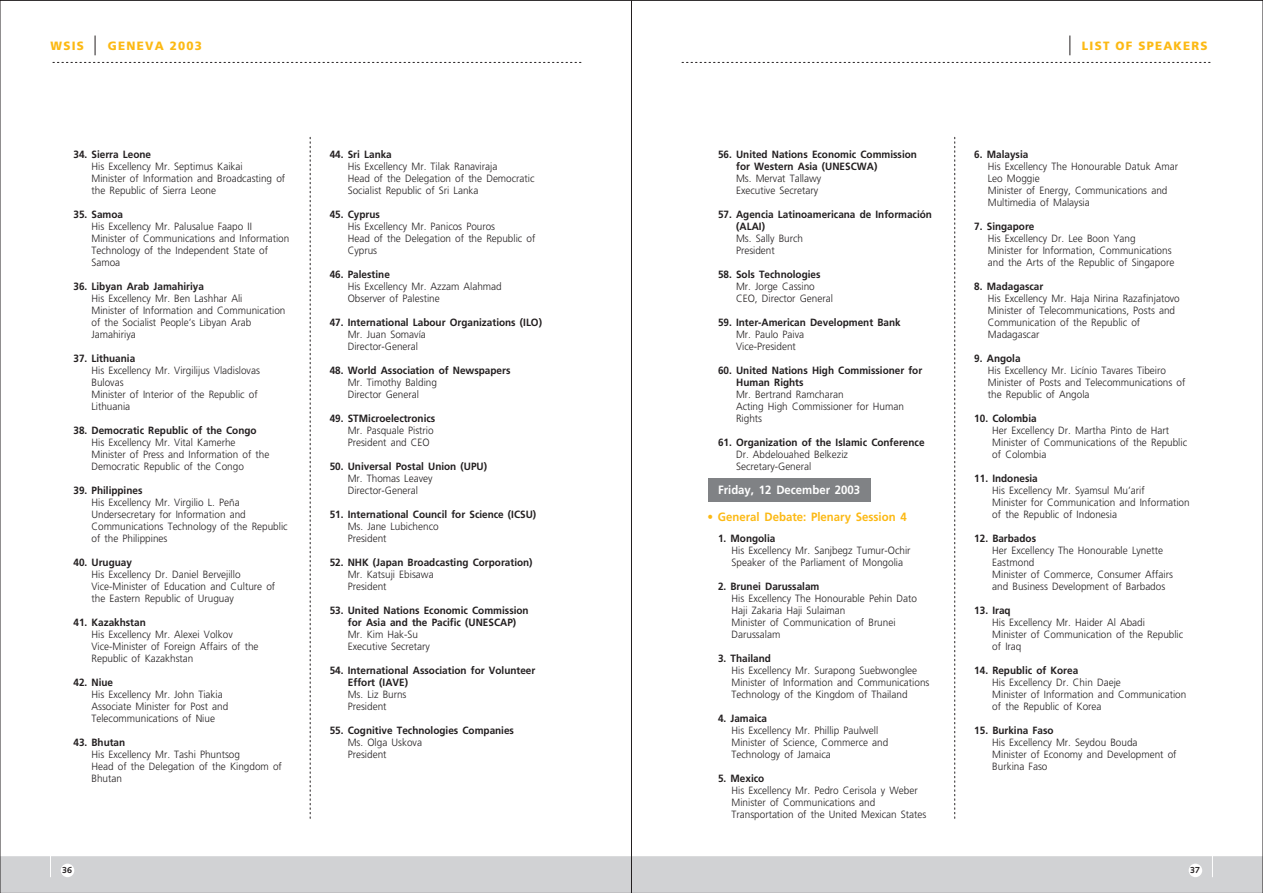
<style>
.page{position:relative;width:1263px;height:893px;background:#fff}
.page>*{position:absolute;margin:0;border:0;box-sizing:border-box;transform-origin:0 0}
.t1{font:700 12px "Frutiger";color:#fcb914;scale:.95 1}
.t2{font:900 12px "Frutiger";letter-spacing:.105em;color:#fcb914}
.t3{font:700 12px "Frutiger";color:#fff;scale:.95 1}
.t4{font:300 10.5px/12px "Frutiger";color:#231f20;scale:.95 1}
.t5{font:700 10.5px/12px "Frutiger";color:#231f20;scale:.95 1}
.t6{font:700 8.85px "Syntax";color:#231f20}
.s1{font-weight:300}
</style>
<div class="page">
<div style="left:708px;top:479px;width:163px;height:23px;background:#808285"></div>
<svg style="left:954px;top:136px;width:1px;height:682px"></svg>
<svg style="left:682px;top:62px;width:529px;height:1px"></svg>
<div style="left:0;top:856px;width:1263px;height:37px;background:#d1d2d4"></div>
<svg style="left:50px;top:856px;width:1px;height:21px"></svg>
<svg style="left:1069px;top:36px;width:1px;height:19px"></svg>
<div style="left:61px;top:864px;width:13px;height:13px;background:#fff;border-radius:50%"></div>
<svg style="left:1212px;top:856px;width:1px;height:21px"></svg>
<div style="left:1189px;top:864px;width:13px;height:13px;background:#fff;border-radius:50%"></div>
<svg style="left:310px;top:136px;width:1px;height:682px"></svg>
<svg style="left:52px;top:62px;width:529px;height:1px"></svg>
<svg style="left:95px;top:36px;width:1px;height:19px"></svg>
<p class="t2" style="left:51px;top:39px;width:35px">WSIS</p>
<p class="t2" style="left:108px;top:39px;width:96px">GENEVA 2003</p>
<p class="t2" style="left:1082px;top:39px;width:127px">LIST OF SPEAKERS</p>
<p class="t5" style="left:73px;top:148px;width:83px">34. Sierra Leone</p>
<p class="t4" style="left:91px;top:161px;width:205px">His Excellency Mr. Septimus Kaikai<br>Minister of Information and Broadcasting of the Republic of Sierra Leone</p>
<p class="t5" style="left:73px;top:208px;width:54px">35. Samoa</p>
<p class="t4" style="left:91px;top:221px;width:210px">His Excellency Mr. Palusalue Faapo II<br>Minister of Communications and Information<br>Technology of the Independent State of<br>Samoa</p>
<p class="t5" style="left:73px;top:280px;width:139px">36. Libyan Arab Jamahiriya</p>
<p class="t4" style="left:91px;top:293px;width:206px">His Excellency Mr. Ben Lashhar Ali<br>Minister of Information and Communication of the Socialist People’s Libyan Arab<br>Jamahiriya</p>
<p class="t5" style="left:73px;top:352px;width:67px">37. Lithuania</p>
<p class="t4" style="left:91px;top:365px;width:179px">His Excellency Mr. Virgilijus Vladislovas<br>Bulovas<br>Minister of Interior of the Republic of<br>Lithuania</p>
<p class="t5" style="left:73px;top:424px;width:194px">38. Democratic Republic of the Congo</p>
<p class="t4" style="left:91px;top:437px;width:189px">His Excellency Mr. Vital Kamerhe<br>Minister of Press and Information of the<br>Democratic Republic of the Congo</p>
<p class="t5" style="left:73px;top:484px;width:74px">39. Philippines</p>
<p class="t4" style="left:91px;top:497px;width:208px">His Excellency Mr. Virgilio L. Peña Undersecretary for Information and Communications Technology of the Republic of the Philippines</p>
<p class="t5" style="left:73px;top:556px;width:63px">40. Uruguay</p>
<p class="t4" style="left:91px;top:569px;width:195px">His Excellency Dr. Daniel Bervejillo<br>Vice-Minister of Education and Culture of the Eastern Republic of Uruguay</p>
<p class="t5" style="left:73px;top:616px;width:78px">41. Kazakhstan</p>
<p class="t4" style="left:91px;top:629px;width:177px">His Excellency Mr. Alexei Volkov<br>Vice-Minister of Foreign Affairs of the<br>Republic of Kazakhstan</p>
<p class="t5" style="left:73px;top:676px;width:43px">42. Niue</p>
<p class="t4" style="left:91px;top:689px;width:146px">His Excellency Mr. John Tiakia<br>Associate Minister for Post and<br>Telecommunications of Niue</p>
<p class="t5" style="left:73px;top:736px;width:56px">43. Bhutan</p>
<p class="t4" style="left:91px;top:749px;width:202px">His Excellency Mr. Tashi Phuntsog<br>Head of the Delegation of the Kingdom of<br>Bhutan</p>
<p class="t5" style="left:330px;top:148px;width:67px">44. Sri Lanka</p>
<p class="t4" style="left:348px;top:161px;width:198px">His Excellency Mr. Tilak Ranaviraja<br>Head of the Delegation of the Democratic<br>Socialist Republic of Sri Lanka</p>
<p class="t5" style="left:330px;top:208px;width:54px">45. Cyprus</p>
<p class="t4" style="left:348px;top:221px;width:199px">His Excellency Mr. Panicos Pouros<br>Head of the Delegation of the Republic of<br>Cyprus</p>
<p class="t5" style="left:330px;top:268px;width:65px">46. Palestine</p>
<p class="t4" style="left:348px;top:281px;width:164px">His Excellency Mr. Azzam Alahmad<br>Observer of Palestine</p>
<p class="t5" style="left:330px;top:316px;width:225px">47. International Labour Organizations (ILO)</p>
<p class="t4" style="left:348px;top:329px;width:84px">Mr. Juan Somavía<br>Director-General</p>
<p class="t5" style="left:330px;top:364px;width:192px">48. World Association of Newspapers</p>
<p class="t4" style="left:348px;top:377px;width:95px">Mr. Timothy Balding<br>Director General</p>
<p class="t5" style="left:330px;top:412px;width:113px">49. STMicroelectronics</p>
<p class="t4" style="left:348px;top:425px;width:92px">Mr. Pasquale Pistrio<br>President and CEO</p>
<p class="t5" style="left:330px;top:460px;width:167px">50. Universal Postal Union (UPU)</p>
<p class="t4" style="left:348px;top:473px;width:91px">Mr. Thomas Leavey<br>Director-General</p>
<p class="t5" style="left:330px;top:508px;width:219px">51. International Council for Science (ICSU)</p>
<p class="t4" style="left:348px;top:521px;width:97px">Ms. Jane Lubichenco<br>President</p>
<p class="t5" style="left:330px;top:556px;width:215px">52. NHK (Japan Broadcasting Corporation)</p>
<p class="t4" style="left:348px;top:569px;width:92px">Mr. Katsuji Ebisawa<br>President</p>
<p class="t5" style="left:330px;top:604px;width:211px;text-align:center">53. United Nations Economic Commission for Asia and the Pacific (UNESCAP)</p>
<p class="t4" style="left:348px;top:629px;width:88px">Mr. Kim Hak-Su<br>Executive Secretary</p>
<p class="t5" style="left:348px;top:664px;width:199px;text-indent:-18px">54. International Association for Volunteer<br>Effort (IAVE)</p>
<p class="t4" style="left:348px;top:689px;width:63px">Ms. Liz Burns<br>President</p>
<p class="t5" style="left:330px;top:724px;width:195px">55. Cognitive Technologies Companies</p>
<p class="t4" style="left:348px;top:737px;width:80px">Ms. Olga Uskova<br>President</p>
<p class="t5" style="left:736px;top:148px;width:192px;text-indent:-18px">56. United Nations Economic Commission for Western Asia (UNESCWA)</p>
<p class="t4" style="left:736px;top:173px;width:91px">Ms. Mervat Tallawy<br>Executive Secretary</p>
<p class="t5" style="left:736px;top:208px;width:208px;text-indent:-18px">57. Agencia Latinoamericana de Información (ALAI)</p>
<p class="t4" style="left:736px;top:233px;width:72px">Ms. Sally Burch<br>President</p>
<p class="t5" style="left:718px;top:268px;width:109px">58. Sols Technologies</p>
<p class="t4" style="left:736px;top:281px;width:104px">Mr. Jorge Cassino<br>CEO, Director General</p>
<p class="t5" style="left:718px;top:316px;width:194px">59. Inter-American Development Bank</p>
<p class="t4" style="left:736px;top:329px;width:73px">Mr. Paulo Paiva<br>Vice-President</p>
<p class="t5" style="left:736px;top:364px;width:197px;text-indent:-18px">60. United Nations High Commissioner for<br>Human Rights</p>
<p class="t4" style="left:736px;top:389px;width:178px">Mr. Bertrand Ramcharan<br>Acting High Commissioner for Human<br>Rights</p>
<p class="t5" style="left:718px;top:436px;width:219px">61. Organization of the Islamic Conference</p>
<p class="t4" style="left:736px;top:449px;width:119px">Dr. Abdelouahed Belkeziz<br>Secretary-General</p>
<p class="t3" style="left:718px;top:483px;width:151px">Friday, 12 December 2003</p>
<p class="t1" style="left:707px;top:510px;width:211px"><span class="s1">•</span> General Debate: Plenary Session 4</p>
<p class="t5" style="left:718px;top:532px;width:62px">1. Mongolia</p>
<p class="t4" style="left:731px;top:545px;width:190px">His Excellency Mr. Sanjbegz Tumur-Ochir<br>Speaker of the Parliament of Mongolia</p>
<p class="t5" style="left:718px;top:580px;width:108px">2. Brunei Darussalam</p>
<p class="t4" style="left:731px;top:593px;width:197px">His Excellency The Honourable Pehin Dato<br>Haji Zakaria Haji Sulaiman<br>Minister of Communication of Brunei<br>Darussalam</p>
<p class="t5" style="left:718px;top:652px;width:57px">3. Thailand</p>
<p class="t4" style="left:731px;top:665px;width:210px">His Excellency Mr. Surapong Suebwonglee<br>Minister of Information and Communications<br>Technology of the Kingdom of Thailand</p>
<p class="t5" style="left:718px;top:712px;width:53px">4. Jamaica</p>
<p class="t4" style="left:731px;top:725px;width:167px">His Excellency Mr. Phillip Paulwell<br>Minister of Science, Commerce and<br>Technology of Jamaica</p>
<p class="t5" style="left:718px;top:772px;width:50px">5. Mexico</p>
<p class="t4" style="left:731px;top:785px;width:207px">His Excellency Mr. Pedro Cerisola y Weber<br>Minister of Communications and<br>Transportation of the United Mexican States</p>
<p class="t5" style="left:974px;top:148px;width:58px">6. Malaysia</p>
<p class="t4" style="left:988px;top:161px;width:202px">His Excellency The Honourable Datuk Amar<br>Leo Moggie<br>Minister of Energy, Communications and<br>Multimedia of Malaysia</p>
<p class="t5" style="left:974px;top:220px;width:65px">7. Singapore</p>
<p class="t4" style="left:988px;top:233px;width:198px">His Excellency Dr. Lee Boon Yang<br>Minister for Information, Communications and the Arts of the Republic of Singapore</p>
<p class="t5" style="left:974px;top:280px;width:74px">8. Madagascar</p>
<p class="t4" style="left:988px;top:293px;width:204px">His Excellency Mr. Haja Nirina Razafinjatovo Minister of Telecommunications, Posts and Communication of the Republic of Madagascar</p>
<p class="t5" style="left:974px;top:352px;width:50px">9. Angola</p>
<p class="t4" style="left:988px;top:365px;width:209px">His Excellency Mr. Licínio Tavares Tibeiro<br>Minister of Posts and Telecommunications of the Republic of Angola</p>
<p class="t5" style="left:974px;top:412px;width:67px">10. Colombia</p>
<p class="t4" style="left:992px;top:425px;width:207px">Her Excellency Dr. Martha Pinto de Hart<br>Minister of Communications of the Republic of Colombia</p>
<p class="t5" style="left:974px;top:472px;width:68px">11. Indonesia</p>
<p class="t4" style="left:992px;top:485px;width:209px">His Excellency Mr. Syamsul Mu’arif<br>Minister for Communication and Information of the Republic of Indonesia</p>
<p class="t5" style="left:974px;top:532px;width:67px">12. Barbados</p>
<p class="t4" style="left:992px;top:545px;width:192px">Her Excellency The Honourable Lynette<br>Eastmond<br>Minister of Commerce, Consumer Affairs and Business Development of Barbados</p>
<p class="t5" style="left:974px;top:604px;width:40px">13. Iraq</p>
<p class="t4" style="left:992px;top:617px;width:202px">His Excellency Mr. Haider Al Abadi<br>Minister of Communication of the Republic of Iraq</p>
<p class="t5" style="left:974px;top:664px;width:111px">14. Republic of Korea</p>
<p class="t4" style="left:992px;top:677px;width:206px">His Excellency Dr. Chin Daeje<br>Minister of Information and Communication of the Republic of Korea</p>
<p class="t5" style="left:974px;top:724px;width:85px">15. Burkina Faso</p>
<p class="t4" style="left:992px;top:737px;width:195px">His Excellency Mr. Seydou Bouda<br>Minister of Economy and Development of<br>Burkina Faso</p>
<p class="t6" style="left:62px;top:865px;width:11px">36</p>
<p class="t6" style="left:1190px;top:865px;width:11px">37</p>
</div>
